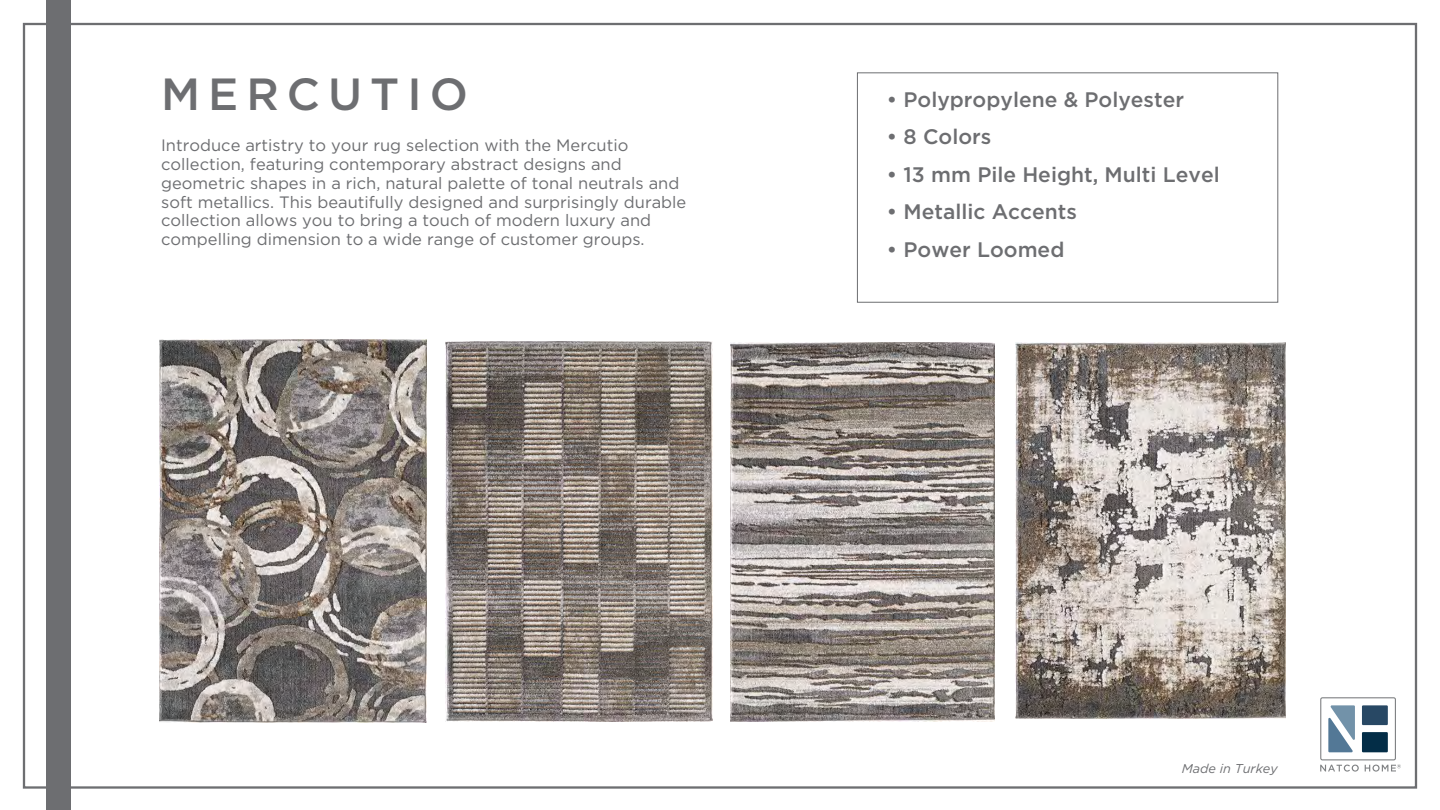
<style>
.page{position:relative;width:1440px;height:810px;background:#fff}
.page>*{position:absolute;margin:0;border:0;box-sizing:border-box;transform-origin:0 0}
.t1{font:500 45px "Gotham";color:#6d6e71}
.t2{font:500 21px "Gotham";color:#6d6e71}
.t3{font:16.5px/18.8px "Gotham";color:#6d6e71}
.t4{font:italic 12.75px "Gotham";color:#6d6e71}
</style>
<div class="page">
<img style="left:1016px;top:343px;width:270px;height:376px">
<img style="left:446px;top:342px;width:267px;height:380px">
<img style="left:159px;top:340px;width:267px;height:383px">
<svg style="left:1320px;top:697px;width:81px;height:75px"></svg>
<div style="left:857px;top:72px;width:421px;height:231px;border:1px solid #6d6e71"></div>
<div style="left:46px;top:0;width:24px;height:809px;background:#6d6e71"></div>
<img style="left:731px;top:343px;width:263px;height:379px">
<h1 class="t1" style="left:161px;top:68px;width:308px">MERCUTIO</h1>
<p class="t3" style="left:161px;top:136px;width:527px">Introduce artistry to your rug selection with the Mercutio collection, featuring contemporary abstract designs and geometric shapes in a rich, natural palette of tonal neutrals and soft metallics. This beautifully designed and surprisingly durable collection allows you to bring a touch of modern luxury and compelling dimension to a wide range of customer groups.</p>
<p class="t2" style="left:887px;top:87px;width:299px">• Polypropylene &amp; Polyester</p>
<p class="t2" style="left:887px;top:125px;width:106px">• 8 Colors</p>
<p class="t2" style="left:887px;top:162px;width:334px">• 13 mm Pile Height, Multi Level</p>
<p class="t2" style="left:887px;top:200px;width:192px">• Metallic Accents</p>
<p class="t2" style="left:887px;top:237px;width:179px">• Power Loomed</p>
<p class="t4" style="left:1182px;top:762px;width:98px">Made in Turkey</p>
</div>
